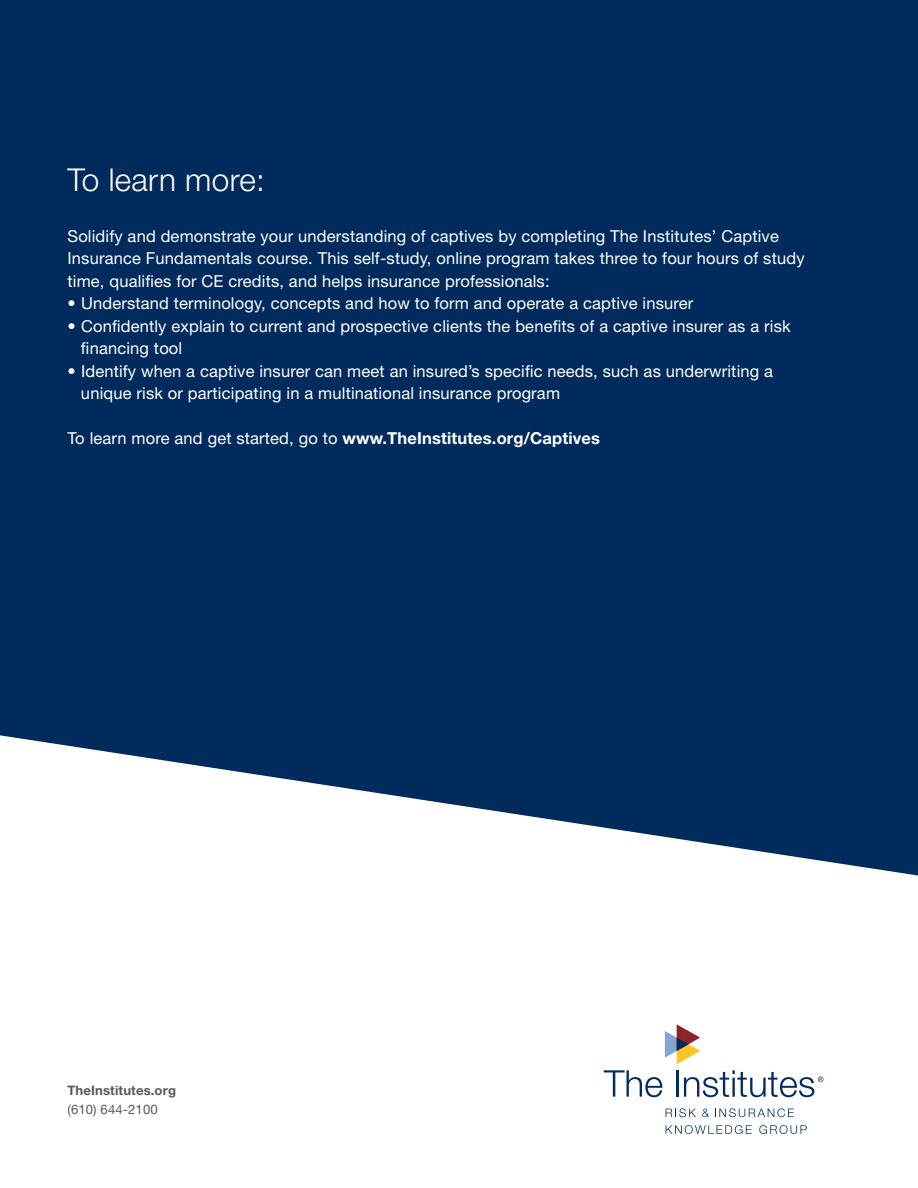
<style>
.page{position:relative;width:918px;height:1188px;background:#002b5c}
.page>*{position:absolute;margin:0;border:0;box-sizing:border-box;transform-origin:0 0}
.t1{font:300 31.5px "Helvetica Neue LT Std";letter-spacing:.01em;color:#fff}
.t2{font:16.5px/22.5px "Helvetica Neue LT Std";letter-spacing:.01em;color:#fff}
.t3{font:700 16.5px "Helvetica Neue LT Std";letter-spacing:.01em;color:#fff}
.t4{font:700 13.2px "Helvetica Neue LT Std";letter-spacing:.01em;color:#58595b}
.t5{font:13.2px "Helvetica Neue LT Std";letter-spacing:.01em;color:#58595b}
.s1{font-weight:400}
</style>
<div class="page">
<svg style="left:0;top:735px;width:918px;height:453px;fill:#fff"></svg>
<svg style="left:665px;top:1024px;width:35px;height:40px"></svg>
<svg style="left:604px;top:1070px;width:59px;height:27px;background:#c4ced9"></svg>
<hr style="left:676px;top:1070px;width:3px;height:27px;background:#002b5c">
<svg style="left:684px;top:1070px;width:139px;height:27px;background:#c3cdd8"></svg>
<svg style="left:666px;top:1108px;width:30px;height:9px"></svg>
<svg style="left:702px;top:1109px;width:7px;height:8px"></svg>
<svg style="left:715px;top:1108px;width:79px;height:9px"></svg>
<svg style="left:666px;top:1125px;width:86px;height:9px"></svg>
<svg style="left:759px;top:1125px;width:48px;height:9px"></svg>
<h1 class="t1" style="left:68px;top:161px;width:199px">To learn more:</h1>
<p class="t2" style="left:68px;top:224px;width:739px">Solidify and demonstrate your understanding of captives by completing The Institutes’ Captive<br>Insurance Fundamentals course. This self-study, online program takes three to four hours of study time, qualifies for CE credits, and helps insurance professionals:</p>
<p class="t2" style="left:68px;top:292px;width:627px">• Understand terminology, concepts and how to form and operate a captive insurer</p>
<p class="t2" style="left:81px;top:315px;width:711px;text-indent:-13px">• Confidently explain to current and prospective clients the benefits of a captive insurer as a risk financing tool</p>
<p class="t2" style="left:81px;top:360px;width:694px;text-indent:-13px">• Identify when a captive insurer can meet an insured’s specific needs, such as underwriting a unique risk or participating in a multinational insurance program</p>
<p class="t3" style="left:68px;top:428px;width:534px"><span class="s1">To learn more and get started, go to</span> www.TheInstitutes.org/Captives</p>
<p class="t4" style="left:68px;top:1083px;width:110px">TheInstitutes.org</p>
<p class="t5" style="left:68px;top:1102px;width:92px">(610) 644-2100</p>
</div>
